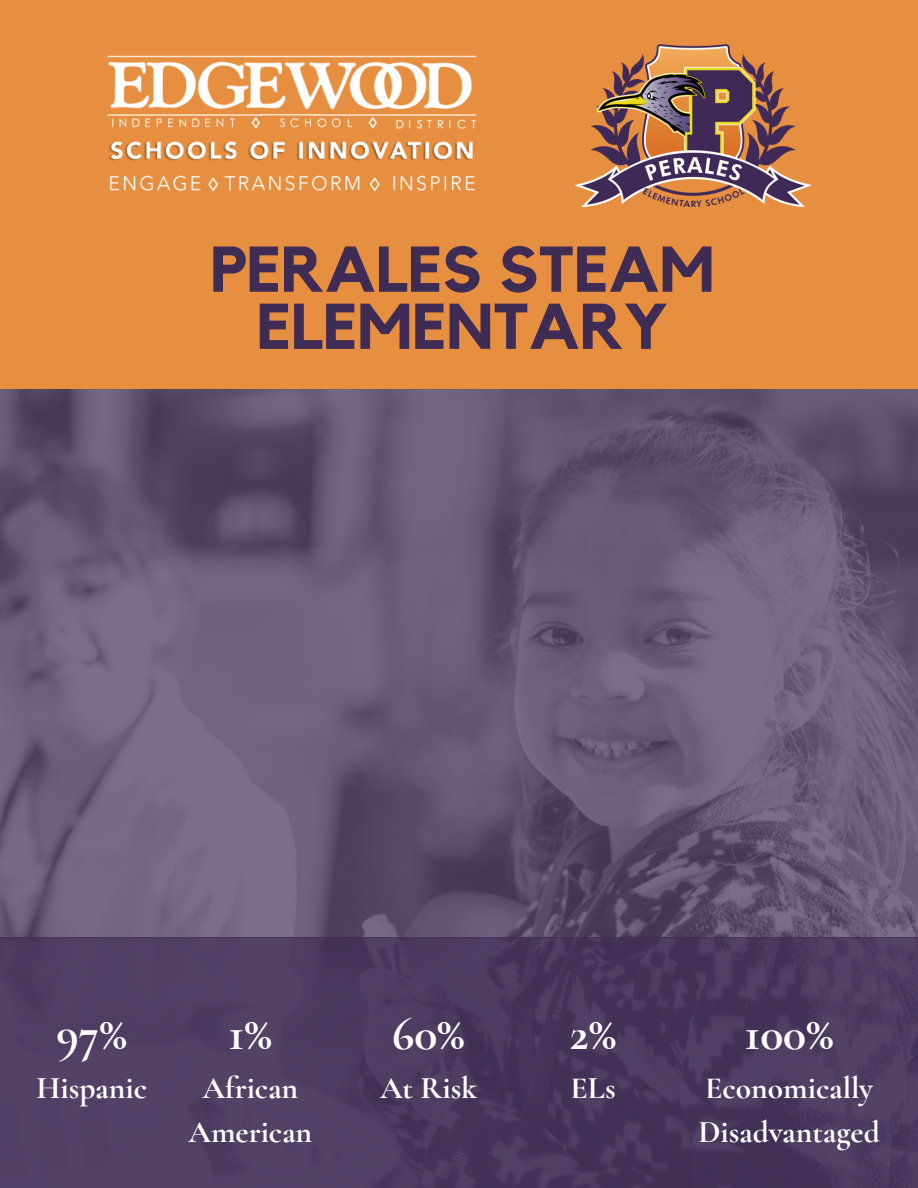
<style>
.page{position:relative;width:918px;height:1188px;background:#fff}
.page>*{position:absolute;margin:0;border:0;box-sizing:border-box;transform-origin:0 0}
.t1{font:700 63.75px/57.2px "Kollektif";color:#3f2c55;text-align:center}
.t2{font:700 48px "Cormorant Garamond";color:#fff}
.t3{font:700 31.5px/43.8px "Cormorant Garamond";color:#fff;text-align:center}
</style>
<div class="page">
<svg style="left:0;top:388px;width:918px;height:549px;background:#675a75"></svg>
<div style="left:0;top:0;width:918px;height:388px;background:#e78f40"></div>
<div style="left:0;top:937px;width:918px;height:251px;background:linear-gradient(to right,#514064,#47365b)"></div>
<img style="left:107px;top:55px;width:370px;height:137px">
<img style="left:575px;top:44px;width:236px;height:162px">
<p class="t1" style="left:210px;top:243px;width:506px">PERALES STEAM<br>ELEMENTARY</p>
<p class="t2" style="left:57px;top:1005px;width:72px">97%</p>
<p class="t3" style="left:36px;top:1067px;width:112px">Hispanic</p>
<p class="t2" style="left:229px;top:1005px;width:45px">1%</p>
<p class="t3" style="left:189px;top:1067px;width:125px">African<br>American</p>
<p class="t2" style="left:392px;top:1005px;width:74px">60%</p>
<p class="t3" style="left:380px;top:1067px;width:98px">At Risk</p>
<p class="t2" style="left:570px;top:1005px;width:48px">2%</p>
<p class="t3" style="left:570px;top:1067px;width:47px">ELs</p>
<p class="t2" style="left:744px;top:1005px;width:91px">100%</p>
<p class="t3" style="left:698px;top:1067px;width:183px;text-align:left">Economically<br>Disadvantaged</p>
</div>
